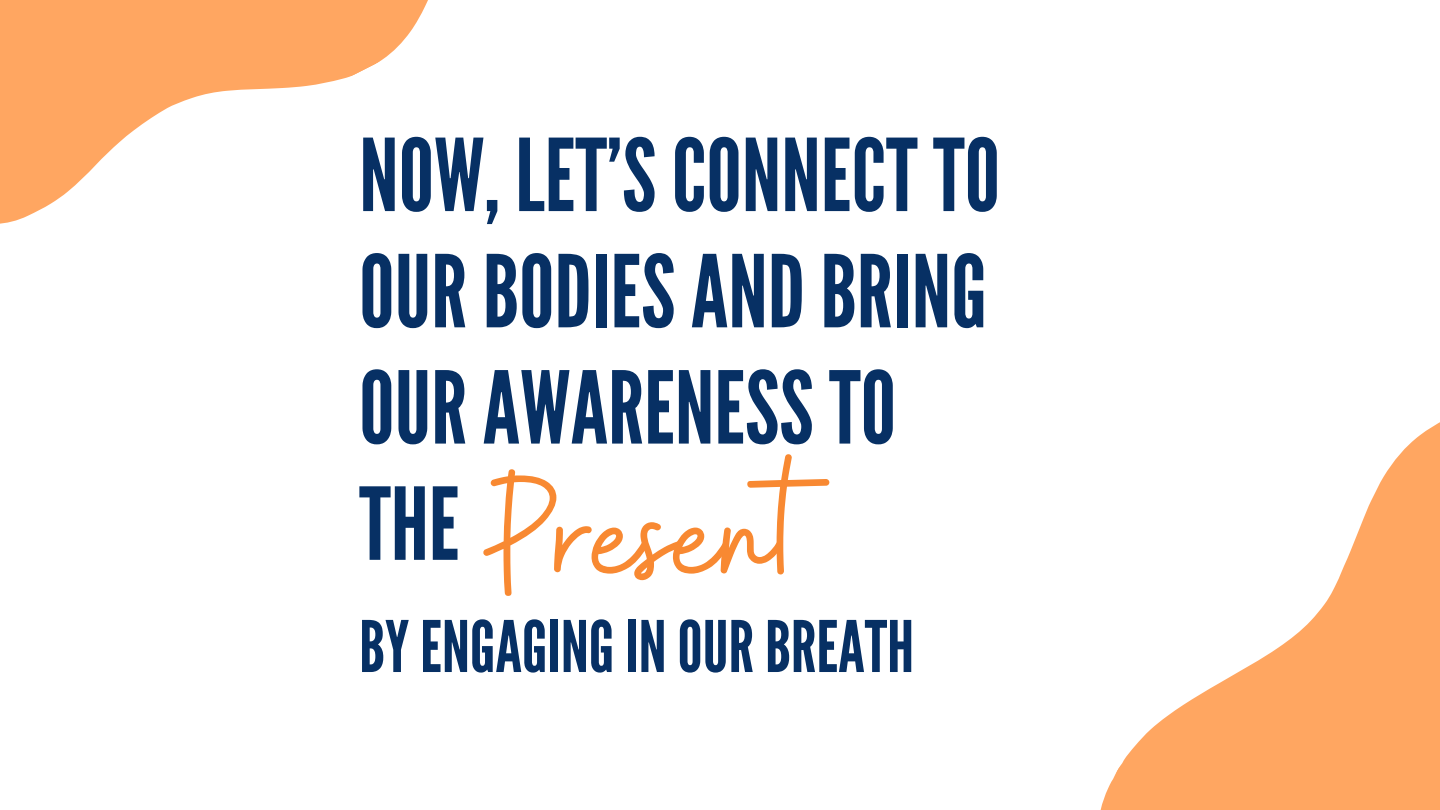
<style>
.page{position:relative;width:1440px;height:810px;background:#fff}
.page>*{position:absolute;margin:0;border:0;box-sizing:border-box;transform-origin:0 0}
.t1{font:167.5px "Buffalo";color:#f88932}
.t2{font:100px/116.2px "League Gothic";color:#073064}
.t3{font:70.9px "League Gothic";color:#073064}
</style>
<div class="page">
<svg style="left:0;top:0;width:428px;height:224px;fill:#ffa661"></svg>
<svg style="left:1100px;top:422px;width:340px;height:388px"></svg>
<p class="t2" style="left:359px;top:119px;width:642px">NOW, LET’SCONNECTTO<br>OURBODIESANDBRING<br>OURAWARENESSTO<br>THE</p>
<h2 class="t1" style="left:485px;top:428px;width:322px">Present</h2>
<h1 class="t3" style="left:359px;top:606px;width:556px">BYENGAGINGINOURBREATH</h1>
</div>
